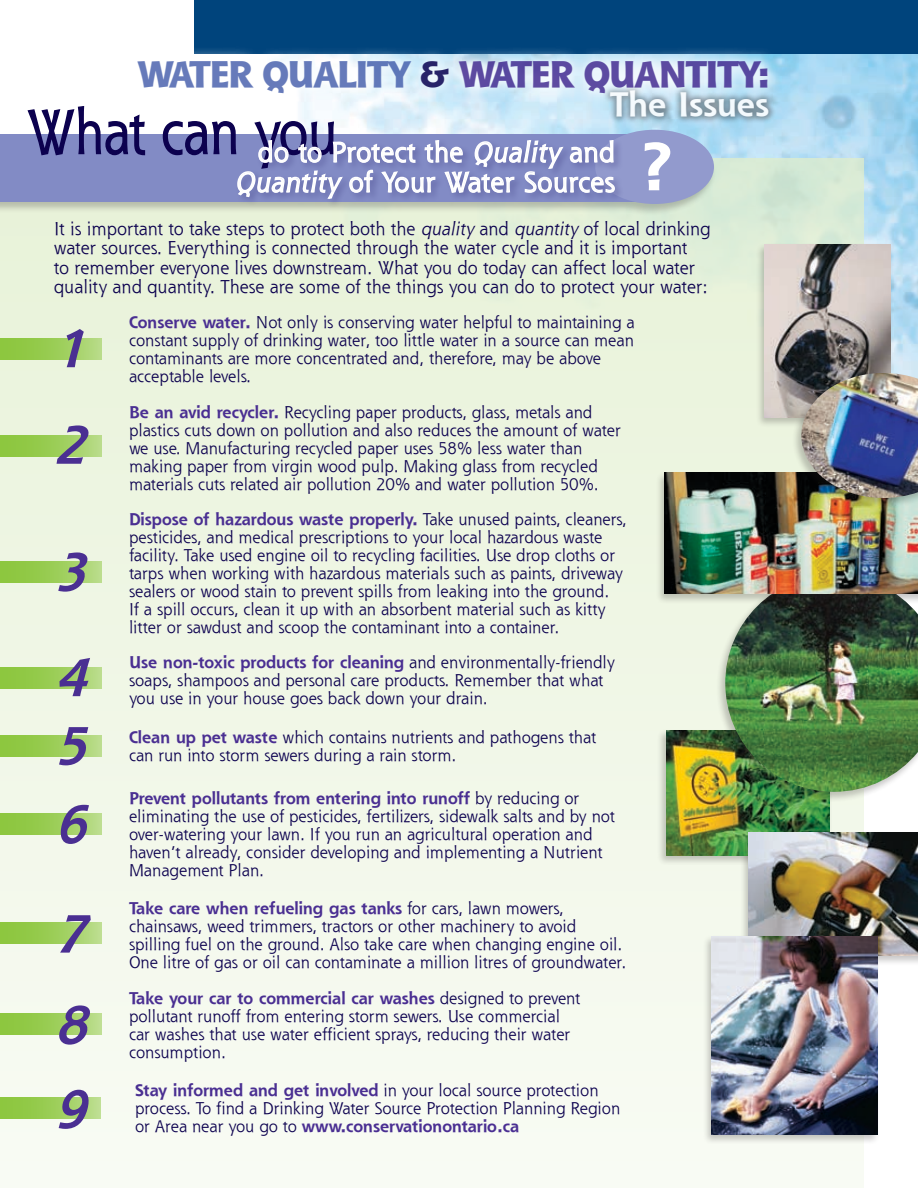
<style>
.page{position:relative;width:918px;height:1188px;background:#fff}
.page>*{position:absolute;margin:0;border:0;box-sizing:border-box;transform-origin:0 0}
.t1{font:700 66px "Shannon";color:#fff}
.t2{font:60.3px "Shannon";color:#0c014f;scale:.87 1}
.t3{font:italic 700 52.5px "Shannon";color:#4a2f92}
.t4{font:800 36px "Shannon";letter-spacing:-.05em;color:#4a2f92}
.t5{font:700 33px "Shannon";color:#fff}
.t6{font:27px/30px "Shannon";letter-spacing:.025em;color:#fff;text-align:right}
.t7{font:18px/19.5px "Shannon";color:#0c014f}
.t8{font:16.5px/18px "Shannon";color:#0c014f}
.t9{font:700 16.5px "Shannon";color:#4a2f92}
.s1{color:#4b63ae}
.s2{color:#0c014f}
.s3{font-style:italic}
.s4{font-weight:700;color:#4a2f92}
.s5{font-weight:400;color:#0c014f}
</style>
<div class="page">
<img style="left:300px;top:54px;width:618px;height:317px">
<div style="left:0;top:158px;width:864px;height:1030px;background:linear-gradient(to bottom,#e3efd6,#fbfcf5)"></div>
<div style="left:657px;top:729px;width:175px;height:136px;background:#231f20;opacity:.25"></div>
<img style="left:666px;top:730px;width:164px;height:125px">
<div style="left:716px;top:573px;width:202px;height:229px;background:#231f20;opacity:.25"></div>
<img style="left:725px;top:604px;width:193px;height:188px">
<div style="left:0;top:130px;width:716px;height:86px;background:#231f20;opacity:.25"></div>
<div style="left:0;top:134px;width:657px;height:67px;background:#828bc5"></div>
<div style="left:595px;top:130px;width:119px;height:74px;background:#929acd;border-radius:50%"></div>
<div style="left:755px;top:243px;width:138px;height:185px;background:#231f20;opacity:.25"></div>
<img style="left:764px;top:244px;width:126px;height:174px">
<div style="left:655px;top:471px;width:263px;height:133px;background:#231f20;opacity:.25"></div>
<img style="left:665px;top:473px;width:253px;height:121px">
<div style="left:740px;top:831px;width:178px;height:135px;background:#231f20;opacity:.25"></div>
<img style="left:749px;top:833px;width:169px;height:122px">
<div style="left:194px;top:0;width:724px;height:54px;background:#00447c"></div>
<div style="left:0;top:339px;width:101px;height:21px;background:linear-gradient(to right,#86c333,#b2d87d)"></div>
<div style="left:0;top:435px;width:101px;height:21px;background:linear-gradient(to right,#86c333,#b2d97f)"></div>
<div style="left:0;top:562px;width:101px;height:21px;background:linear-gradient(to right,#86c333,#b3d980)"></div>
<div style="left:0;top:667px;width:101px;height:21px;background:linear-gradient(to right,#86c333,#b4da81)"></div>
<div style="left:0;top:735px;width:101px;height:21px;background:linear-gradient(to right,#85c332,#b4da82)"></div>
<div style="left:0;top:813px;width:101px;height:22px;background:linear-gradient(to right,#85c333,#b5da83)"></div>
<div style="left:0;top:922px;width:101px;height:22px;background:linear-gradient(to right,#85c332,#b5db84)"></div>
<div style="left:0;top:1013px;width:101px;height:22px;background:linear-gradient(to right,#85c332,#b6db85)"></div>
<div style="left:0;top:1098px;width:101px;height:21px;background:linear-gradient(to right,#85c332,#b7db87)"></div>
<div style="left:792px;top:371px;width:126px;height:137px;background:#231f20;opacity:.25"></div>
<img style="left:801px;top:373px;width:117px;height:125px">
<div style="left:703px;top:934px;width:178px;height:210px;background:#231f20;opacity:.25"></div>
<img style="left:712px;top:936px;width:166px;height:198px">
<div style="left:601px;top:82px;width:174px;height:41px;background:#231f20;opacity:.5"></div>
<svg style="left:26px;top:106px;width:120px;height:50px"></svg>
<div style="left:235px;top:138px;width:390px;height:70px;background:#0c014f;opacity:.25"></div>
<svg style="left:162px;top:120px;width:454px;height:86px"></svg>
<svg style="left:194px;top:49px;width:586px;height:57px"></svg>
<h3 class="t4" style="left:137px;top:52px;width:634px"><span class="s1">WATER QUALITY</span> <span class="s2">&amp;</span> WATER QUANTITY:</h3>
<h3 class="t5" style="left:610px;top:85px;width:161px">The Issues</h3>
<h2 class="t2" style="left:27px;top:95px;width:358px">What can you</h2>
<h3 class="t6" style="left:235px;top:137px;width:381px">do to Protect the <span class="s3">Quality</span> and<br><span class="s3">Quantity</span> of Your Water Sources</h3>
<p class="t7" style="left:54px;top:219px;width:658px">It is important to take steps to protect both the <span class="s3">quality</span> and <span class="s3">quantity</span> of local drinking water sources. Everything is connected through the water cycle and it is important<br>to remember everyone lives downstream. What you do today can affect local water quality and quantity. These are some of the things you can do to protect your water:</p>
<h3 class="t3" style="left:54px;top:317px;width:51px">1</h3>
<h1 class="t1" style="left:640px;top:127px;width:34px">?</h1>
<p class="t8" style="left:129px;top:313px;width:507px"><span class="s4">Conserve water.</span> Not only is conserving water helpful to maintaining a constant supply of drinking water, too little water in a source can mean contaminants are more concentrated and, therefore, may be above acceptable levels.</p>
<h3 class="t3" style="left:54px;top:414px;width:51px">2</h3>
<h3 class="t3" style="left:54px;top:541px;width:51px">3</h3>
<p class="t8" style="left:129px;top:403px;width:493px"><span class="s4">Be an avid recycler.</span> Recycling paper products, glass, metals and plastics cuts down on pollution and also reduces the amount of water we use. Manufacturing recycled paper uses 58% less water than making paper from virgin wood pulp. Making glass from recycled materials cuts related air pollution 20% and water pollution 50%.</p>
<p class="t8" style="left:129px;top:510px;width:499px"><span class="s4">Dispose of hazardous waste properly.</span> Take unused paints, cleaners, pesticides, and medical prescriptions to your local hazardous waste facility. Take used engine oil to recycling facilities. Use drop cloths or tarps when working with hazardous materials such as paints, driveway sealers or wood stain to prevent spills from leaking into the ground.<br>If a spill occurs, clean it up with an absorbent material such as kitty litter or sawdust and scoop the contaminant into a container.</p>
<h3 class="t3" style="left:54px;top:646px;width:51px">4</h3>
<p class="t8" style="left:129px;top:653px;width:488px"><span class="s4">Use non-toxic products for cleaning</span> and environmentally-friendly soaps, shampoos and personal care products. Remember that what you use in your house goes back down your drain.</p>
<h3 class="t3" style="left:54px;top:714px;width:51px">5</h3>
<p class="t8" style="left:129px;top:728px;width:469px"><span class="s4">Clean up pet waste</span> which contains nutrients and pathogens that can run into storm sewers during a rain storm.</p>
<h3 class="t3" style="left:54px;top:793px;width:51px">6</h3>
<p class="t8" style="left:129px;top:789px;width:487px"><span class="s4">Prevent pollutants from entering into runoff</span> by reducing or eliminating the use of pesticides, fertilizers, sidewalk salts and by not over-watering your lawn. If you run an agricultural operation and haven’t already, consider developing and implementing a Nutrient Management Plan.</p>
<h3 class="t3" style="left:54px;top:902px;width:51px">7</h3>
<h3 class="t3" style="left:54px;top:993px;width:51px">8</h3>
<h3 class="t3" style="left:53px;top:1078px;width:51px">9</h3>
<p class="t8" style="left:129px;top:899px;width:499px"><span class="s4">Take care when refueling gas tanks</span> for cars, lawn mowers, chainsaws, weed trimmers, tractors or other machinery to avoid spilling fuel on the ground. Also take care when changing engine oil.<br>One litre of gas or oil can contaminate a million litres of groundwater.</p>
<p class="t8" style="left:129px;top:989px;width:453px"><span class="s4">Take your car to commercial car washes</span> designed to prevent pollutant runoff from entering storm sewers. Use commercial car washes that use water efficient sprays, reducing their water consumption.</p>
<p class="t8" style="left:135px;top:1081px;width:487px"><span class="s4">Stay informed and get involved</span> in your local source protection process. To find a Drinking Water Source Protection Planning Region</p>
<p class="t9" style="left:135px;top:1116px;width:386px"><span class="s5">or Area near you go to</span> www.conservationontario.ca</p>
</div>
